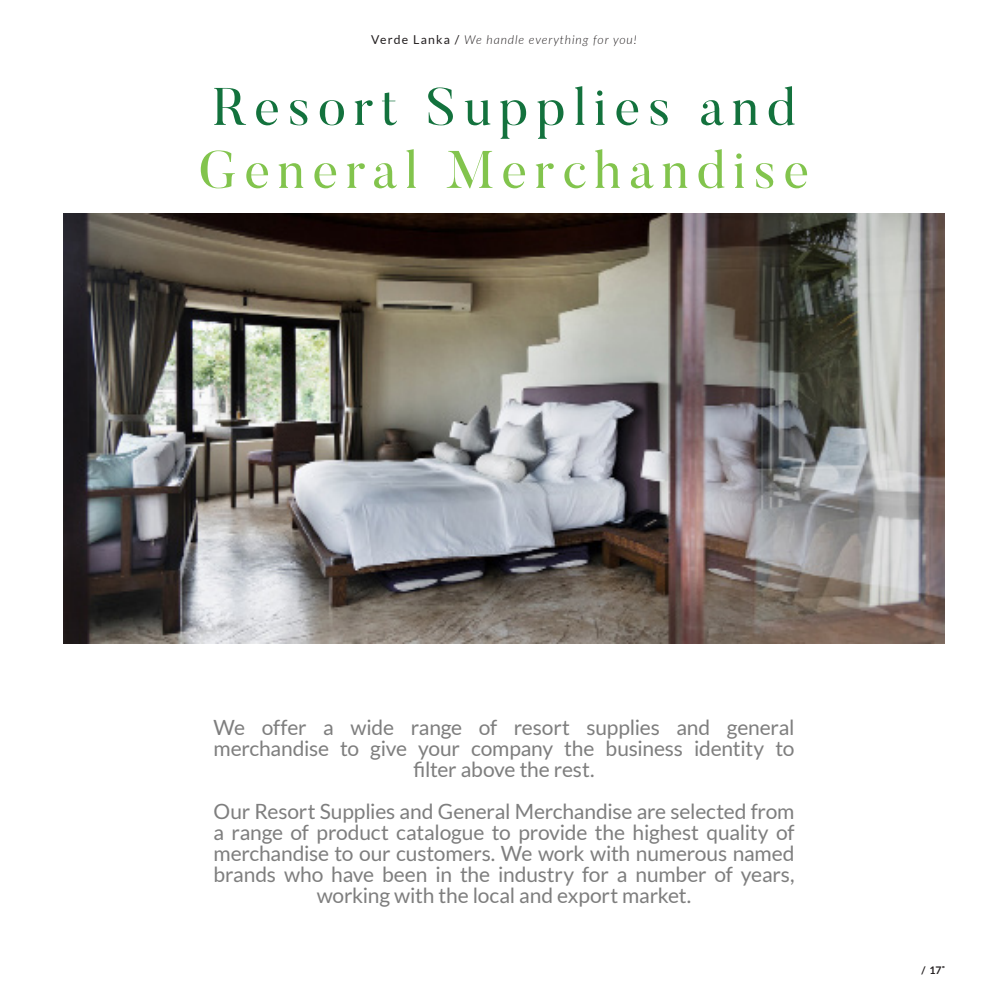
<style>
.page{position:relative;width:1008px;height:1008px;background:#fff}
.page>*{position:absolute;margin:0;border:0;box-sizing:border-box;transform-origin:0 0}
.H6__Center{font:52.5px "Butler";letter-spacing:.15em;color:#82c44d}
.H6__Center-2{font:52.5px "Butler";letter-spacing:.15em;color:#13723d}
.Body_2__Center{font:21px/21px "Lato";letter-spacing:-.01em;color:#7e7e7e;text-align:center}
.t1{font:italic 300 12.25px "Lato";letter-spacing:.07em;color:#231f20}
.t2{font:700 10.5px "Lato";color:#231f20}
.s1{font-weight:400;font-style:normal}
</style>
<div class="page">
<img style="left:63px;top:214px;width:882px;height:430px">
<p class="t1" style="left:371px;top:31px;width:267px"><span class="s1">Verde Lanka /</span> We handle everything for you!</p>
<p class="H6__Center-2" style="left:213px;top:74px;width:584px">Resort Supplies and</p>
<p class="H6__Center" style="left:199px;top:137px;width:612px">General Merchandise</p>
<p class="Body_2__Center" style="left:214px;top:717px;width:583px">We offer a wide range of resort supplies and general merchandise to give your company the business identity to filter above the rest.</p>
<p class="Body_2__Center" style="left:214px;top:801px;width:583px">Our Resort Supplies and General Merchandise are selected from a range of product catalogue to provide the highest quality of merchandise to our customers. We work with numerous named brands who have been in the industry for a number of years, working with the local and export market.</p>
<p class="t2" style="left:921px;top:964px;width:25px">/ 17˚</p>
</div>
